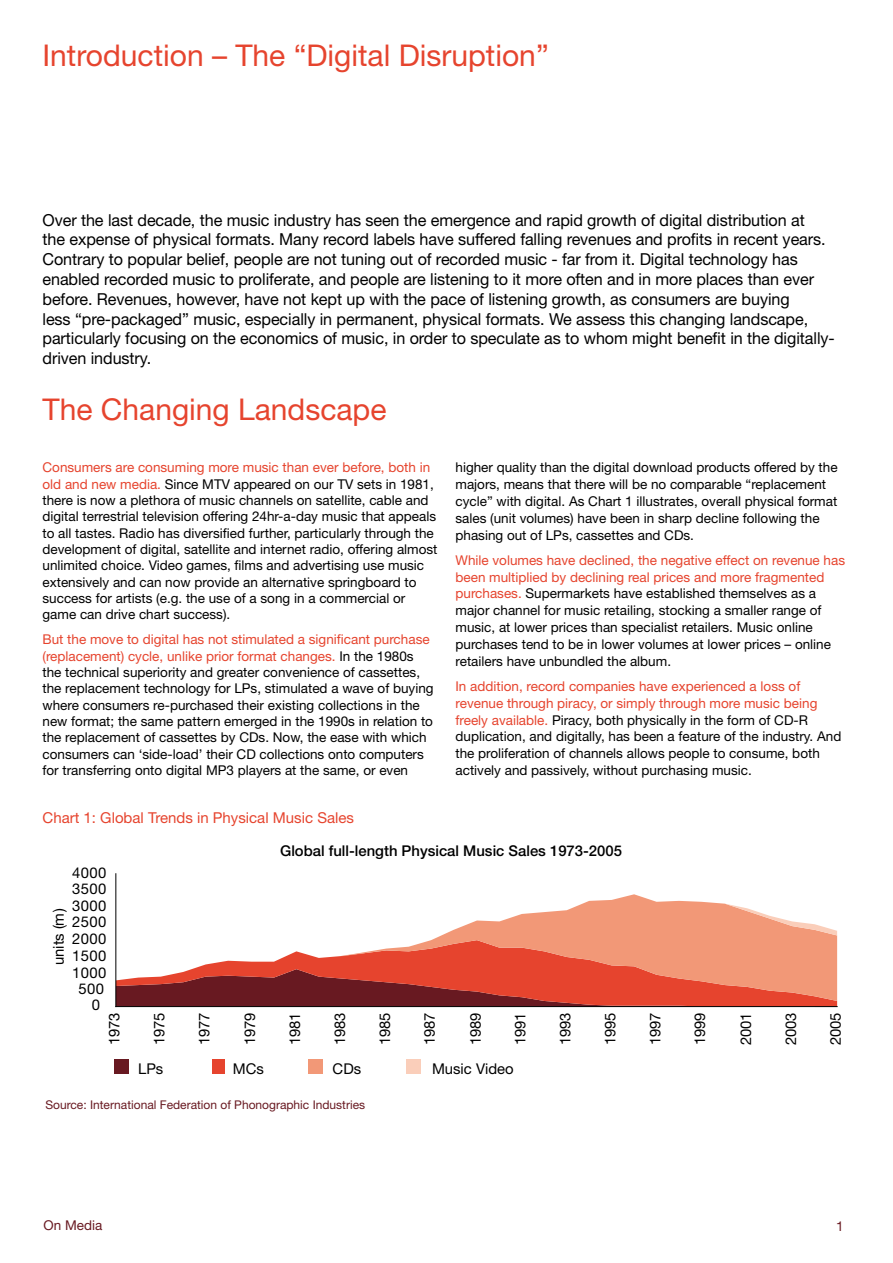
<style>
.page{position:relative;width:893px;height:1263px;background:#fff}
.page>*{position:absolute;margin:0;border:0;box-sizing:border-box;transform-origin:0 0}
.t1{font:30px "Helvetica Neue";color:#e6442e}
.t2{font:16.5px/19.8px "Helvetica Neue";letter-spacing:-.005em;color:#000}
.t3{font:15px "Helvetica Neue";color:#e6442e}
.t4{font:14.85px "Helvetica Neue";color:#000}
.t5{font:500 14.85px "Helvetica Neue";color:#000}
.t6{font:13.5px/16.4px "Helvetica Neue";color:#000}
.t7{font:13.5px "Helvetica Neue";color:#681921}
.t8{font:12px "Helvetica Neue";color:#681921}
.s1{color:#e6442e}
</style>
<div class="page">
<div style="left:115px;top:1059px;width:14px;height:14px;background:#681921"></div>
<div style="left:212px;top:1059px;width:13px;height:14px;background:#e6442e"></div>
<div style="left:308px;top:1059px;width:14px;height:14px;background:#f29877"></div>
<div style="left:406px;top:1059px;width:14px;height:14px;background:#faceba"></div>
<svg style="left:116px;top:1001px;width:721px;height:5px;background:#952927"></svg>
<svg style="left:116px;top:980px;width:721px;height:21px;background:#ad392f"></svg>
<svg style="left:116px;top:894px;width:721px;height:86px"></svg>
<hr style="left:115px;top:874px;width:1px;height:132px;background:#000">
<hr style="left:116px;top:1006px;width:721px;height:1px;background:#000">
<h1 class="t1" style="left:43px;top:38px;width:508px">Introduction – The “Digital Disruption”</h1>
<p class="t2" style="left:43px;top:210px;width:794px">Over the last decade, the music industry has seen the emergence and rapid growth of digital distribution at<br>the expense of physical formats. Many record labels have suffered falling revenues and profits in recent years.<br>Contrary to popular belief, people are not tuning out of recorded music - far from it. Digital technology has enabled recorded music to proliferate, and people are listening to it more often and in more places than ever before. Revenues, however, have not kept up with the pace of listening growth, as consumers are buying<br>less “pre-packaged” music, especially in permanent, physical formats. We assess this changing landscape, particularly focusing on the economics of music, in order to speculate as to whom might benefit in the digitally&shy;driven industry.</p>
<h1 class="t1" style="left:43px;top:392px;width:345px">The Changing Landscape</h1>
<p class="t6" style="left:43px;top:459px;width:396px"><span class="s1">Consumers are consuming more music than ever before, both in old and new media.</span> Since MTV appeared on our TV sets in 1981, there is now a plethora of music channels on satellite, cable and digital terrestrial television offering 24hr-a-day music that appeals to all tastes. Radio has diversified further, particularly through the development of digital, satellite and internet radio, offering almost unlimited choice. Video games, films and advertising use music extensively and can now provide an alternative springboard to success for artists (e.g. the use of a song in a commercial or game can drive chart success).</p>
<p class="t6" style="left:43px;top:631px;width:393px"><span class="s1">But the move to digital has not stimulated a significant purchase (replacement) cycle, unlike prior format changes.</span> In the 1980s the technical superiority and greater convenience of cassettes, the replacement technology for LPs, stimulated a wave of buying where consumers re-purchased their existing collections in the new format; the same pattern emerged in the 1990s in relation to the replacement of cassettes by CDs. Now, the ease with which consumers can ‘side-load’ their CD collections onto computers for transferring onto digital MP3 players at the same, or even</p>
<p class="t3" style="left:43px;top:808px;width:313px">Chart 1: Global Trends in Physical Music Sales</p>
<p class="t6" style="left:455px;top:459px;width:384px;line-height:16.8px">higher quality than the digital download products offered by the majors, means that there will be no comparable “replacement cycle” with digital. As Chart 1 illustrates, overall physical format sales (unit volumes) have been in sharp decline following the phasing out of LPs, cassettes and CDs.</p>
<p class="t6" style="left:455px;top:551px;width:391px;line-height:16.8px"><span class="s1">While volumes have declined, the negative effect on revenue has been multiplied by declining real prices and more fragmented purchases.</span> Supermarkets have established themselves as a major channel for music retailing, stocking a smaller range of music, at lower prices than specialist retailers. Music online purchases tend to be in lower volumes at lower prices – online retailers have unbundled the album.</p>
<p class="t6" style="left:455px;top:677px;width:387px;line-height:16.8px"><span class="s1">In addition, record companies have experienced a loss of revenue through piracy, or simply through more music being freely available.</span> Piracy, both physically in the form of CD-R duplication, and digitally, has been a feature of the industry. And the proliferation of channels allows people to consume, both actively and passively, without purchasing music.</p>
<p class="t4" style="left:72px;top:863px;width:36px">4000</p>
<p class="t4" style="left:72px;top:880px;width:36px">3500</p>
<p class="t4" style="left:72px;top:897px;width:36px">3000</p>
<p class="t4" style="left:50px;top:965px;width:59px;rotate:-90deg">units (m)</p>
<p class="t4" style="left:72px;top:913px;width:36px">2500</p>
<p class="t4" style="left:72px;top:930px;width:36px">2000</p>
<p class="t4" style="left:72px;top:947px;width:36px">1500</p>
<p class="t4" style="left:72px;top:963px;width:36px">1000</p>
<p class="t4" style="left:79px;top:979px;width:27px">500</p>
<p class="t4" style="left:92px;top:996px;width:10px">0</p>
<p class="t5" style="left:280px;top:842px;width:343px">Global full-length Physical Music Sales 1973-2005</p>
<p class="t4" style="left:106px;top:1045px;width:35px;rotate:-90deg">1973</p>
<p class="t4" style="left:150px;top:1045px;width:35px;rotate:-90deg">1975</p>
<p class="t4" style="left:195px;top:1045px;width:35px;rotate:-90deg">1977</p>
<p class="t4" style="left:241px;top:1045px;width:35px;rotate:-90deg">1979</p>
<p class="t4" style="left:286px;top:1045px;width:35px;rotate:-90deg">1981</p>
<p class="t4" style="left:331px;top:1045px;width:35px;rotate:-90deg">1983</p>
<p class="t4" style="left:376px;top:1045px;width:35px;rotate:-90deg">1985</p>
<p class="t4" style="left:421px;top:1045px;width:35px;rotate:-90deg">1987</p>
<p class="t4" style="left:467px;top:1045px;width:35px;rotate:-90deg">1989</p>
<p class="t4" style="left:511px;top:1045px;width:35px;rotate:-90deg">1991</p>
<p class="t4" style="left:556px;top:1045px;width:35px;rotate:-90deg">1993</p>
<p class="t4" style="left:601px;top:1045px;width:35px;rotate:-90deg">1995</p>
<p class="t4" style="left:646px;top:1045px;width:35px;rotate:-90deg">1997</p>
<p class="t4" style="left:691px;top:1045px;width:35px;rotate:-90deg">1999</p>
<p class="t4" style="left:737px;top:1045px;width:35px;rotate:-90deg">2001</p>
<p class="t4" style="left:782px;top:1045px;width:35px;rotate:-90deg">2003</p>
<p class="t4" style="left:827px;top:1045px;width:35px;rotate:-90deg">2005</p>
<p class="t4" style="left:138px;top:1060px;width:27px">LPs</p>
<p class="t4" style="left:233px;top:1060px;width:33px">MCs</p>
<p class="t4" style="left:333px;top:1060px;width:30px">CDs</p>
<p class="t4" style="left:432px;top:1060px;width:83px">Music Video</p>
<p class="t8" style="left:45px;top:1097px;width:321px">Source: International Federation of Phonographic Industries</p>
<p class="t7" style="left:44px;top:1217px;width:60px">On Media</p>
<p class="t7" style="left:836px;top:1218px;width:9px">1</p>
</div>
